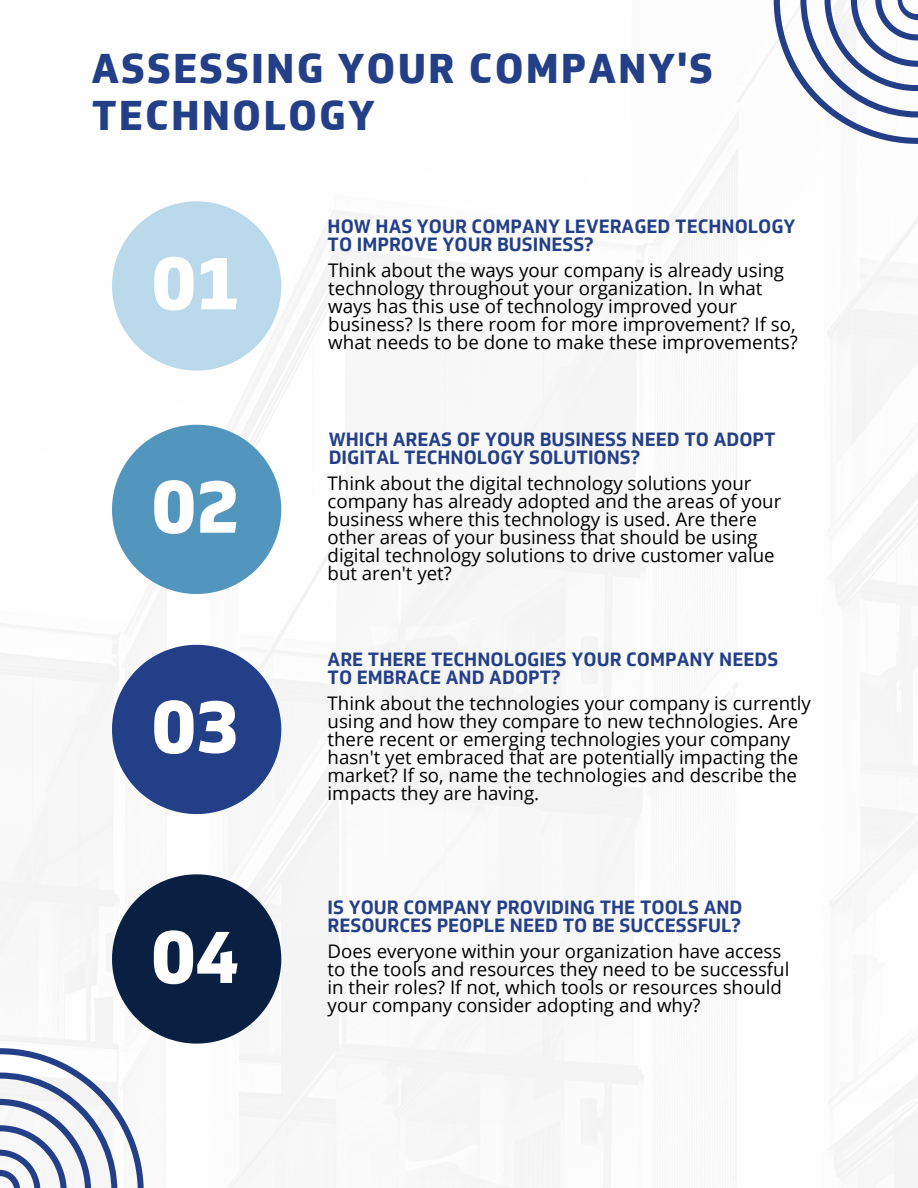
<style>
.page{position:relative;width:918px;height:1188px;background:#fff}
.page>*{position:absolute;margin:0;border:0;box-sizing:border-box;transform-origin:0 0}
.t1{font:800 74.7px "Soleto";color:#fff}
.t2{font:800 40.5px/46.2px "Soleto";letter-spacing:.05em;color:#233f88}
.t3{font:18.75px/18px "Open Sans";color:#000}
.t4{font:18.6px/18px "Open Sans";color:#000}
.t5{font:700 18.6px/18px "Soleto";color:#233f88}
</style>
<div class="page">
<svg style="left:112px;top:201px;width:169px;height:170px"></svg>
<svg style="left:112px;top:425px;width:169px;height:169px"></svg>
<svg style="left:112px;top:645px;width:169px;height:169px"></svg>
<svg style="left:0;top:874px;width:281px;height:314px"></svg>
<svg style="left:774px;top:0;width:144px;height:144px"></svg>
<p class="t2" style="left:92px;top:51px;width:623px">ASSESSING YOUR COMPANY'S<br>TECHNOLOGY</p>
<p class="t5" style="left:328px;top:220px;width:470px">HOW HAS YOUR COMPANY LEVERAGED TECHNOLOGY<br>TO IMPROVE YOUR BUSINESS?</p>
<p class="t1" style="left:152px;top:254px;width:89px">01</p>
<p class="t3" style="left:328px;top:261px;width:471px">Think about the ways your company is already using technology throughout your organization. In what ways has this use of technology improved your business? Is there room for more improvement? If so, what needs to be done to make these improvements?</p>
<p class="t5" style="left:329px;top:432px;width:448px">WHICH AREAS OF YOUR BUSINESS NEED TO ADOPT<br>DIGITAL TECHNOLOGY SOLUTIONS?</p>
<p class="t1" style="left:152px;top:477px;width:89px">02</p>
<p class="t4" style="left:328px;top:474px;width:455px">Think about the digital technology solutions your company has already adopted and the areas of your business where this technology is used. Are there other areas of your business that should be using digital technology solutions to drive customer value but aren't yet?</p>
<p class="t5" style="left:328px;top:652px;width:452px">ARE THERE TECHNOLOGIES YOUR COMPANY NEEDS<br>TO EMBRACE AND ADOPT?</p>
<p class="t1" style="left:152px;top:697px;width:89px">03</p>
<p class="t4" style="left:328px;top:694px;width:485px">Think about the technologies your company is currently using and how they compare to new technologies. Are there recent or emerging technologies your company hasn't yet embraced that are potentially impacting the market? If so, name the technologies and describe the impacts they are having.</p>
<p class="t1" style="left:152px;top:927px;width:89px">04</p>
<p class="t5" style="left:328px;top:900px;width:416px">IS YOUR COMPANY PROVIDING THE TOOLS AND<br>RESOURCES PEOPLE NEED TO BE SUCCESSFUL?</p>
<p class="t4" style="left:328px;top:942px;width:463px">Does everyone within your organization have access to the tools and resources they need to be successful in their roles? If not, which tools or resources should your company consider adopting and why?</p>
</div>
